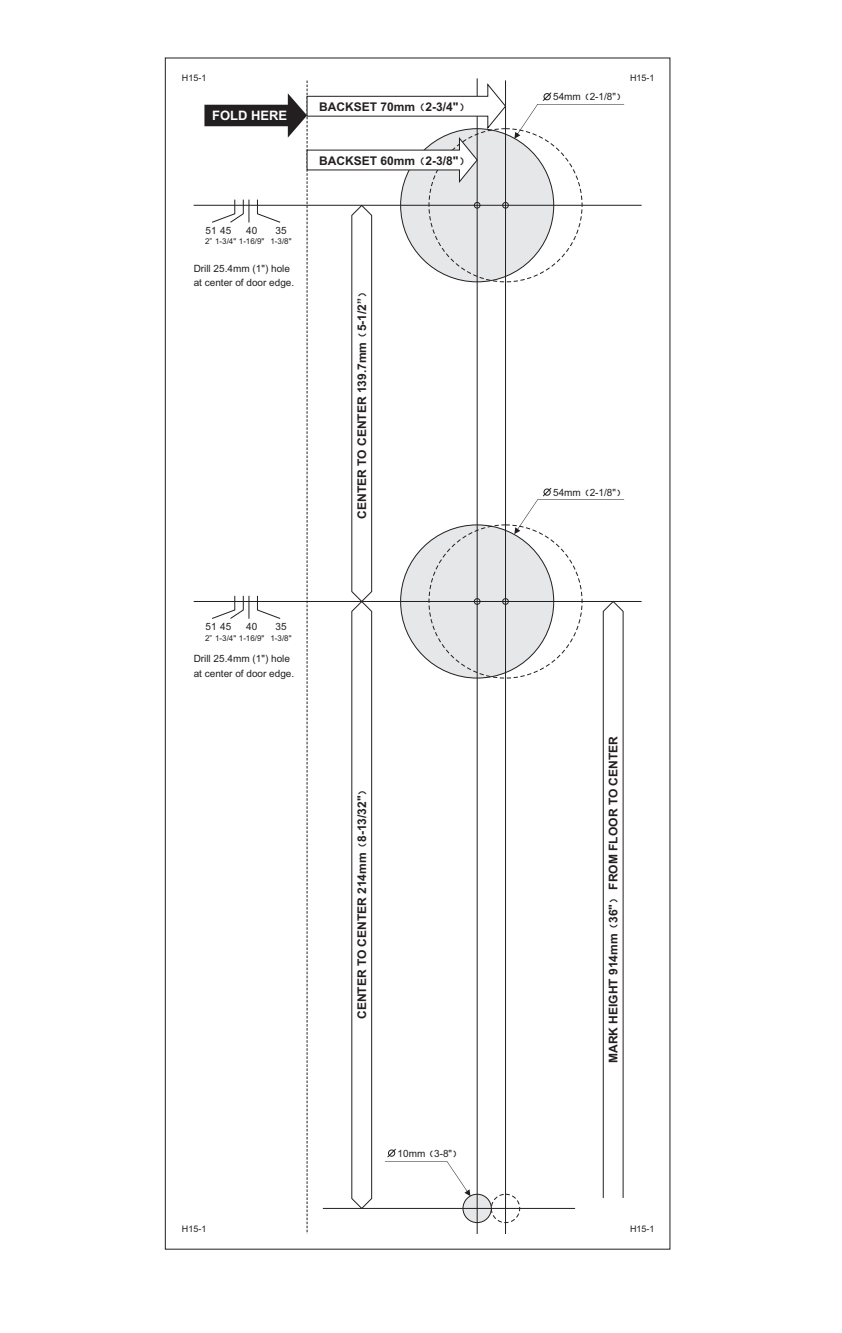
<style>
.page{position:relative;width:842px;height:1333px;background:#fff}
.page>*{position:absolute;margin:0;border:0;box-sizing:border-box;transform-origin:0 0}
.t1{font:700 13px "Arial";color:#fff}
.t2{font:700 12px "Arial";color:#231f20}
.t3{font:10px/14.5px "Arial";color:#231f20}
.t4{font:9px "Arial";color:#231f20}
.t5{font:8px "Arial";color:#231f20}
.s1{font-family:"OCRB10 Pitch BT";font-weight:400}
.s2{font-family:"OCRB10 Pitch BT"}
</style>
<div class="page">
<div style="left:491px;top:1193px;width:29px;height:29px;border:1px dashed #231f20;border-radius:50%"></div>
<div style="left:400px;top:128px;width:154px;height:154px;background:#e6e7e9;border:1px solid #231f20;border-radius:50%"></div>
<div style="left:400px;top:524px;width:154px;height:154px;background:#e6e7e9;border:1px solid #231f20;border-radius:50%"></div>
<hr style="left:194px;top:205px;width:448px;height:1px;background:#231f20">
<hr style="left:194px;top:601px;width:448px;height:1px;background:#231f20">
<hr style="left:323px;top:1208px;width:252px;height:1px;background:#231f20">
<hr style="left:477px;top:78px;width:1px;height:1155px;background:#231f20">
<div style="left:502px;top:202px;width:7px;height:6px;border:1px solid #231f20;border-radius:50%"></div>
<div style="left:502px;top:598px;width:7px;height:6px;border:1px solid #231f20;border-radius:50%"></div>
<svg style="left:514px;top:487px;width:110px;height:47px"></svg>
<svg style="left:514px;top:92px;width:110px;height:47px"></svg>
<svg style="left:603px;top:600px;width:21px;height:598px"></svg>
<svg style="left:204px;top:80px;width:302px;height:1153px"></svg>
<p class="t4" style="left:182px;top:75px;width:26px">H15-1</p>
<p class="t4" style="left:630px;top:75px;width:26px">H15-1</p>
<p class="t1" style="left:212px;top:111px;width:77px">FOLD HERE</p>
<p class="t3" style="left:205px;top:224px;width:27px">51 45</p>
<p class="t3" style="left:246px;top:224px;width:13px">40</p>
<p class="t5" style="left:205px;top:238px;width:61px">2” 1-3/4" 1-16/9"</p>
<p class="t3" style="left:275px;top:224px;width:13px">35</p>
<p class="t5" style="left:270px;top:238px;width:23px">1-3/8"</p>
<p class="t3" style="left:194px;top:262px;width:102px">Drill 25.4mm (1") hole at center of door edge.</p>
<p class="t2" style="left:319px;top:102px;width:148px">BACKSET 70mm <span class="s1">(</span>2-3/4"<span class="s1">)</span></p>
<p class="t2" style="left:319px;top:156px;width:148px">BACKSET 60mm <span class="s1">(</span>2-3/8"<span class="s1">)</span></p>
<p class="t2" style="left:357px;top:518px;width:229px;rotate:-90deg">CENTER TO CENTER 139.7mm <span class="s1">(</span>5-1/2”<span class="s1">)</span></p>
<p class="t3" style="left:205px;top:620px;width:27px">51 45</p>
<p class="t3" style="left:246px;top:620px;width:13px">40</p>
<p class="t5" style="left:205px;top:634px;width:61px">2” 1-3/4" 1-16/9"</p>
<p class="t3" style="left:275px;top:620px;width:13px">35</p>
<p class="t5" style="left:270px;top:634px;width:23px">1-3/8"</p>
<p class="t3" style="left:194px;top:652px;width:102px">Drill 25.4mm (1") hole at center of door edge.</p>
<p class="t2" style="left:357px;top:1019px;width:232px;rotate:-90deg">CENTER TO CENTER 214mm <span class="s1">(</span>8-13/32"<span class="s1">)</span></p>
<p class="t3" style="left:398px;top:1146px;width:62px">10mm <span class="s2">(</span>3-8"<span class="s2">)</span></p>
<p class="t3" style="left:553px;top:90px;width:70px">54mm <span class="s2">(</span>2-1/8"<span class="s2">)</span></p>
<p class="t3" style="left:553px;top:486px;width:70px">54mm <span class="s2">(</span>2-1/8"<span class="s2">)</span></p>
<p class="t2" style="left:609px;top:1062px;width:328px;rotate:-90deg">MARK HEIGHT 914mm <span class="s1">(</span>36"<span class="s1">)</span> FROM FLOOR TO CENTER</p>
<p class="t4" style="left:182px;top:1225px;width:26px">H15-1</p>
<p class="t4" style="left:630px;top:1225px;width:26px">H15-1</p>
</div>
